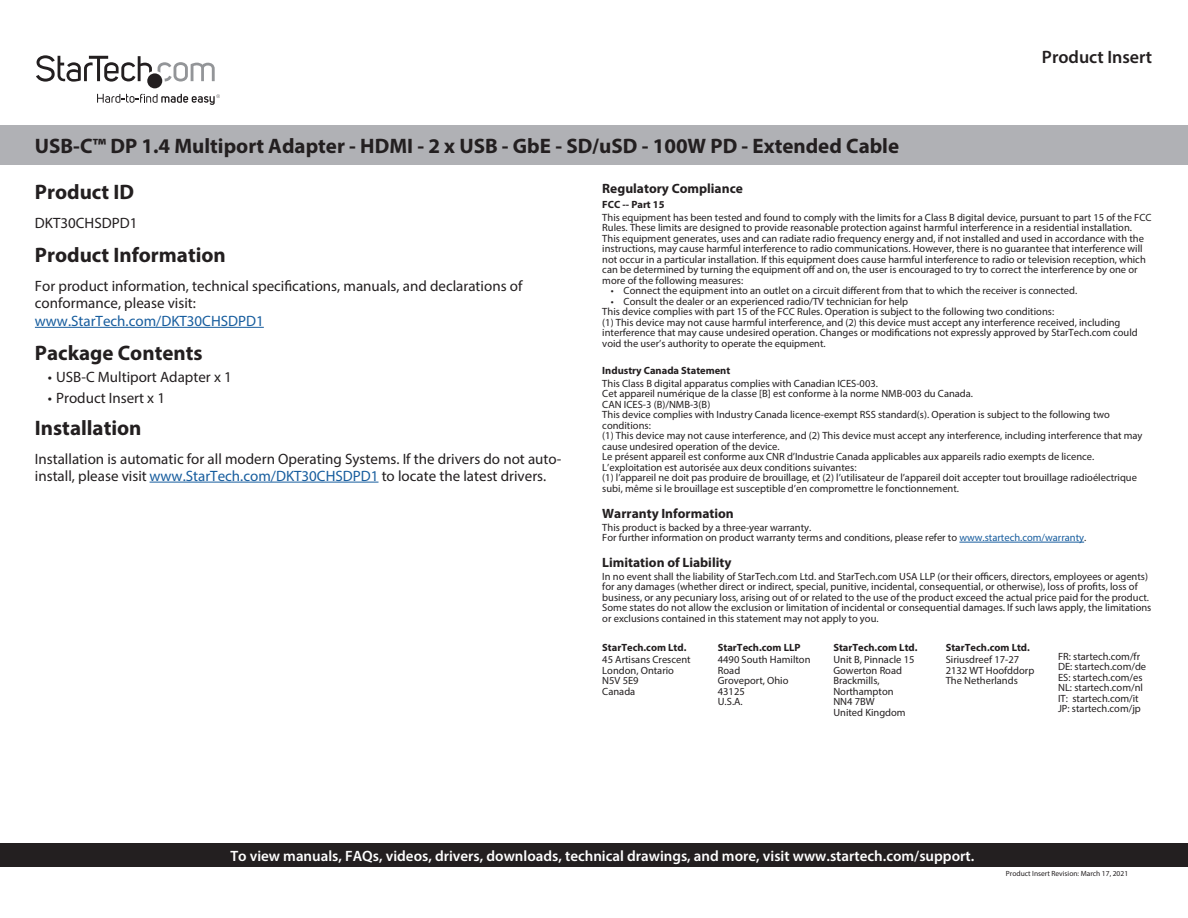
<style>
.page{position:relative;width:1188px;height:918px;background:#fff}
.page>*{position:absolute;margin:0;border:0;box-sizing:border-box;transform-origin:0 0}
.Manual_Description{font:700 21px "Myriad Pro";color:#231f20}
.t1{font:600 18px "Myriad Pro";color:#231f20}
.t2{font:15px/16.5px "Myriad Pro";color:#231f20}
.t3{font:600 15px "Myriad Pro";color:#fff}
.t4{font:15px "Myriad Pro";color:#175d9e}
.Compliance_Header{font:700 13.5px "Myriad Pro";color:#231f20}
.Compliance_Text{font:10.5px/10.5px "Myriad Pro";color:#231f20}
.Complianace_Bullet{font:10.5px "Myriad Pro";color:#231f20}
.Compliance_Header-2{font:700 10.5px "Myriad Pro";color:#231f20}
.t5{font:7.5px "Myriad Pro";color:#231f20}
.s1{color:#175d9e}
</style>
<div class="page">
<div style="left:0;top:125px;width:1188px;height:40px;background:#b0b1b5"></div>
<svg style="left:158px;top:62px;width:57px;height:20px"></svg>
<svg style="left:97px;top:94px;width:123px;height:11px"></svg>
<svg style="left:36px;top:55px;width:116px;height:27px"></svg>
<div style="left:147px;top:73px;width:15px;height:15px;background:#231f20;border-radius:50%"></div>
<div style="left:0;top:844px;width:1188px;height:23px;background:#231f20"></div>
<hr style="left:35px;top:327px;width:229px;height:1px;background:#175d9e">
<hr style="left:150px;top:482px;width:229px;height:1px;background:#175d9e">
<hr style="left:959px;top:542px;width:125px;height:1px;background:#175d9e">
<h2 class="t1" style="left:1042px;top:46px;width:112px">Product Insert</h2>
<p class="Manual_Description" style="left:35px;top:132px;width:866px">USB-C™ DP 1.4 Multiport Adapter - HDMI - 2 x USB - GbE - SD/uSD - 100W PD - Extended Cable</p>
<h1 class="Manual_Description" style="left:35px;top:178px;width:101px">Product ID</h1>
<h1 class="t2" style="left:35px;top:215px;width:104px">DKT30CHSDPD1</h1>
<h1 class="Manual_Description" style="left:35px;top:241px;width:193px">Product Information</h1>
<h1 class="t2" style="left:35px;top:278px;width:489px">For product information, technical specifications, manuals, and declarations of conformance, please visit:</h1>
<h1 class="t4" style="left:35px;top:312px;width:230px">www.StarTech.com/DKT30CHSDPD1</h1>
<h1 class="Manual_Description" style="left:35px;top:339px;width:169px">Package Contents</h1>
<p class="t2" style="left:48px;top:369px;width:186px">• USB-C Multiport Adapter x 1</p>
<p class="t2" style="left:48px;top:390px;width:119px">• Product Insert x 1</p>
<h1 class="Manual_Description" style="left:35px;top:414px;width:108px">Installation</h1>
<h1 class="t2" style="left:35px;top:451px;width:528px">Installation is automatic for all modern Operating Systems. If the drivers do not auto&shy;install, please visit <span class="s1">www.StarTech.com/DKT30CHSDPD1</span> to locate the latest drivers.</h1>
<p class="Compliance_Header" style="left:602px;top:180px;width:142px">Regulatory Compliance</p>
<p class="Compliance_Header-2" style="left:602px;top:198px;width:64px">FCC -- Part 15</p>
<p class="Compliance_Text" style="left:602px;top:212px;width:551px">This equipment has been tested and found to comply with the limits for a Class B digital device, pursuant to part 15 of the FCC Rules. These limits are designed to provide reasonable protection against harmful interference in a residential installation.<br>This equipment generates, uses and can radiate radio frequency energy and, if not installed and used in accordance with the instructions, may cause harmful interference to radio communications. However, there is no guarantee that interference will not occur in a particular installation. If this equipment does cause harmful interference to radio or television reception, which can be determined by turning the equipment off and on, the user is encouraged to try to correct the interference by one or more of the following measures:</p>
<p class="Complianace_Bullet" style="left:611px;top:284px;width:468px">• Connect the equipment into an outlet on a circuit different from that to which the receiver is connected.</p>
<p class="Complianace_Bullet" style="left:611px;top:295px;width:299px">• Consult the dealer or an experienced radio/TV technician for help</p>
<p class="Compliance_Text" style="left:602px;top:306px;width:537px">This device complies with part 15 of the FCC Rules. Operation is subject to the following two conditions:<br>(1) This device may not cause harmful interference, and (2) this device must accept any interference received, including interference that may cause undesired operation. Changes or modifications not expressly approved by StarTech.com could void the user’s authority to operate the equipment.</p>
<p class="Compliance_Header-2" style="left:602px;top:364px;width:129px">Industry Canada Statement</p>
<p class="Compliance_Text" style="left:602px;top:378px;width:277px">This Class B digital apparatus complies with Canadian ICES-003.</p>
<p class="Compliance_Text" style="left:602px;top:388px;width:372px">Cet appareil numérique de la classe [B] est conforme à la norme NMB-003 du Canada.</p>
<p class="Compliance_Text" style="left:602px;top:399px;width:109px">CAN ICES-3 (B)/NMB-3(B)</p>
<p class="Compliance_Text" style="left:602px;top:409px;width:509px">This device complies with Industry Canada licence-exempt RSS standard(s). Operation is subject to the following two conditions:</p>
<p class="Compliance_Text" style="left:602px;top:430px;width:542px">(1) This device may not cause interference, and (2) This device must accept any interference, including interference that may cause undesired operation of the device.</p>
<p class="Compliance_Text" style="left:602px;top:451px;width:536px">Le présent appareil est conforme aux CNR d’Industrie Canada applicables aux appareils radio exempts de licence.<br>L’exploitation est autorisée aux deux conditions suivantes:<br>(1) l’appareil ne doit pas produire de brouillage, et (2) l’utilisateur de l’appareil doit accepter tout brouillage radioélectrique subi, même si le brouillage est susceptible d’en compromettre le fonctionnement.</p>
<p class="Compliance_Header" style="left:602px;top:505px;width:133px">Warranty Information</p>
<p class="Compliance_Text" style="left:602px;top:522px;width:211px">This product is backed by a three-year warranty.</p>
<p class="Compliance_Text" style="left:602px;top:532px;width:486px">For further information on product warranty terms and conditions, please refer to <span class="s1">www.startech.com/warranty</span>.</p>
<p class="Compliance_Header" style="left:602px;top:554px;width:131px">Limitation of Liability</p>
<p class="Compliance_Text" style="left:602px;top:571px;width:551px">In no event shall the liability of StarTech.com Ltd. and StarTech.com USA LLP (or their officers, directors, employees or agents) for any damages (whether direct or indirect, special, punitive, incidental, consequential, or otherwise), loss of profits, loss of business, or any pecuniary loss, arising out of or related to the use of the product exceed the actual price paid for the product.<br>Some states do not allow the exclusion or limitation of incidental or consequential damages. If such laws apply, the limitations or exclusions contained in this statement may not apply to you.</p>
<p class="Compliance_Text" style="left:1058px;top:651px;width:84px">FR: startech.com/fr</p>
<p class="Compliance_Text" style="left:1058px;top:661px;width:90px">DE: startech.com/de</p>
<p class="Compliance_Text" style="left:1058px;top:672px;width:86px">ES: startech.com/es</p>
<p class="Compliance_Text" style="left:1058px;top:682px;width:86px">NL: startech.com/nl</p>
<p class="Compliance_Text" style="left:1058px;top:693px;width:82px">IT: startech.com/it</p>
<p class="Compliance_Text" style="left:1058px;top:703px;width:84px">JP: startech.com/jp</p>
<p class="Compliance_Header-2" style="left:602px;top:640px;width:86px">StarTech.com Ltd.</p>
<p class="Compliance_Text" style="left:602px;top:654px;width:90px">45 Artisans Crescent</p>
<p class="Compliance_Text" style="left:602px;top:665px;width:73px">London, Ontario</p>
<p class="Compliance_Text" style="left:602px;top:675px;width:38px">N5V 5E9</p>
<p class="Compliance_Text" style="left:602px;top:686px;width:35px">Canada</p>
<p class="Compliance_Header-2" style="left:718px;top:640px;width:84px">StarTech.com LLP</p>
<p class="Compliance_Text" style="left:718px;top:654px;width:94px">4490 South Hamilton</p>
<p class="Compliance_Text" style="left:718px;top:665px;width:24px">Road</p>
<p class="Compliance_Text" style="left:718px;top:675px;width:72px">Groveport, Ohio</p>
<p class="Compliance_Text" style="left:718px;top:686px;width:28px">43125</p>
<p class="Compliance_Text" style="left:718px;top:696px;width:26px">U.S.A.</p>
<p class="Compliance_Header-2" style="left:833px;top:640px;width:86px">StarTech.com Ltd.</p>
<p class="Compliance_Text" style="left:833px;top:654px;width:83px">Unit B, Pinnacle 15</p>
<p class="Compliance_Text" style="left:833px;top:665px;width:70px">Gowerton Road<br>Brackmills,</p>
<p class="Compliance_Text" style="left:833px;top:686px;width:62px">Northampton</p>
<p class="Compliance_Text" style="left:833px;top:696px;width:43px">NN4 7BW</p>
<p class="Compliance_Text" style="left:833px;top:707px;width:74px">United Kingdom</p>
<p class="Compliance_Header-2" style="left:946px;top:640px;width:86px">StarTech.com Ltd.</p>
<p class="Compliance_Text" style="left:946px;top:654px;width:75px">Siriusdreef 17-27</p>
<p class="Compliance_Text" style="left:946px;top:665px;width:90px">2132 WT Hoofddorp</p>
<p class="Compliance_Text" style="left:946px;top:675px;width:74px">The Netherlands</p>
<h3 class="t3" style="left:230px;top:847px;width:745px">To view manuals, FAQs, videos, drivers, downloads, technical drawings, and more, visit www.startech.com/support.</h3>
<p class="t5" style="left:1006px;top:868px;width:124px">Product Insert Revision: March 17, 2021</p>
</div>
